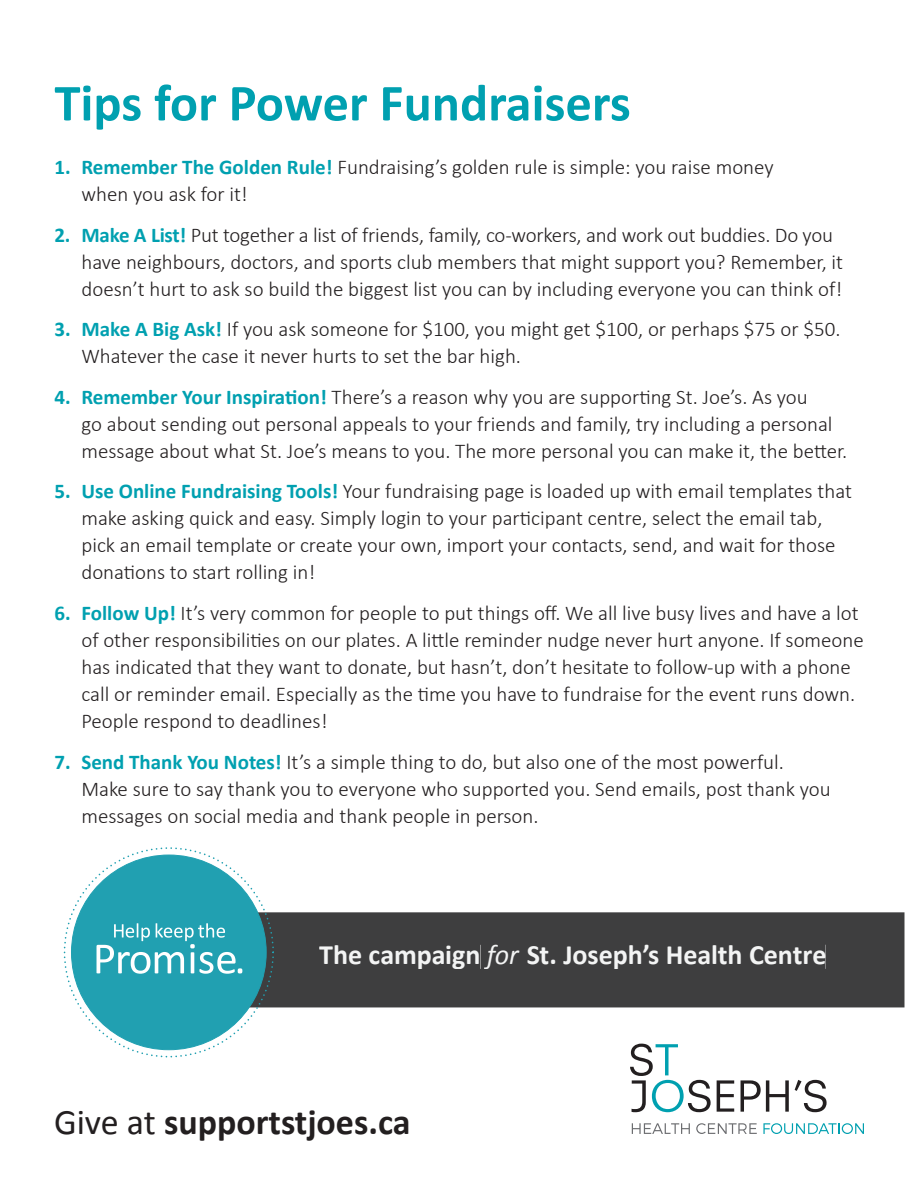
<style>
.page{position:relative;width:918px;height:1188px;background:#fff}
.page>*{position:absolute;margin:0;border:0;box-sizing:border-box;transform-origin:0 0}
.t1{font:700 52.5px "Calibri";color:#00a0b0}
.t2{font:700 36px "Calibri";color:#231f20}
.t3{font:700 28.05px "Calibri";letter-spacing:-.005em;color:#f3f4f4}
.t4{font:300 21px/27px "Calibri";color:#231f20}
.s1{font-weight:700;color:#00a0b0}
.s2{font-weight:400;font-style:italic}
.s3{font-weight:400}
</style>
<div class="page">
<div style="left:250px;top:912px;width:654px;height:95px;background:#3e3e3f"></div>
<div style="left:72px;top:855px;width:194px;height:195px;background:#21a0b1;border-radius:50%"></div>
<svg style="left:97px;top:923px;width:145px;height:51px"></svg>
<div style="left:319px;top:945px;width:161px;height:24px;background:#3e3e3f"></div>
<div style="left:484px;top:945px;width:36px;height:24px;background:#3e3e3f"></div>
<div style="left:528px;top:945px;width:297px;height:24px;background:#3e3e3f"></div>
<svg style="left:630px;top:1044px;width:81px;height:68px"></svg>
<svg style="left:717px;top:1080px;width:17px;height:32px"></svg>
<svg style="left:741px;top:1080px;width:48px;height:32px"></svg>
<svg style="left:795px;top:1080px;width:32px;height:32px"></svg>
<svg style="left:632px;top:1123px;width:58px;height:11px"></svg>
<svg style="left:696px;top:1123px;width:61px;height:11px"></svg>
<svg style="left:763px;top:1123px;width:101px;height:11px"></svg>
<h1 class="t1" style="left:54px;top:70px;width:578px">Tips for Power Fundraisers</h1>
<p class="t4" style="left:81px;top:154px;width:694px;text-indent:-27px"><span class="s1">1. Remember The Golden Rule!</span> Fundraising’s golden rule is simple: you raise money when you ask for it!</p>
<p class="t4" style="left:81px;top:221px;width:763px;text-indent:-27px"><span class="s1">2. Make A List!</span> Put together a list of friends, family, co-workers, and work out buddies. Do you have neighbours, doctors, and sports club members that might support you? Remember, it doesn’t hurt to ask so build the biggest list you can by including everyone you can think of!</p>
<p class="t4" style="left:81px;top:316px;width:761px;text-indent:-27px"><span class="s1">3. Make A Big Ask!</span> If you ask someone for $100, you might get $100, or perhaps $75 or $50.<br>Whatever the case it never hurts to set the bar high.</p>
<p class="t4" style="left:81px;top:383px;width:767px;text-indent:-27px"><span class="s1">4. Remember Your Inspiration!</span> There’s a reason why you are supporting St. Joe’s. As you<br>go about sending out personal appeals to your friends and family, try including a personal message about what St. Joe’s means to you. The more personal you can make it, the better.</p>
<p class="t4" style="left:81px;top:478px;width:772px;text-indent:-27px"><span class="s1">5. Use Online Fundraising Tools!</span> Your fundraising page is loaded up with email templates that make asking quick and easy. Simply login to your participant centre, select the email tab, pick an email template or create your own, import your contacts, send, and wait for those donations to start rolling in!</p>
<p class="t4" style="left:81px;top:599px;width:784px;text-indent:-27px"><span class="s1">6. Follow Up!</span> It’s very common for people to put things off. We all live busy lives and have a lot of other responsibilities on our plates. A little reminder nudge never hurt anyone. If someone has indicated that they want to donate, but hasn’t, don’t hesitate to follow-up with a phone call or reminder email. Especially as the time you have to fundraise for the event runs down.<br>People respond to deadlines!</p>
<p class="t4" style="left:81px;top:748px;width:751px;text-indent:-27px"><span class="s1">7. Send Thank You Notes!</span> It’s a simple thing to do, but also one of the most powerful.<br>Make sure to say thank you to everyone who supported you. Send emails, post thank you messages on social media and thank people in person.</p>
<h3 class="t3" style="left:319px;top:937px;width:509px">The campaign <span class="s2">for</span> St. Joseph’s Health Centre</h3>
<h2 class="t2" style="left:54px;top:1100px;width:358px"><span class="s3">Give at</span> supportstjoes.ca</h2>
</div>
